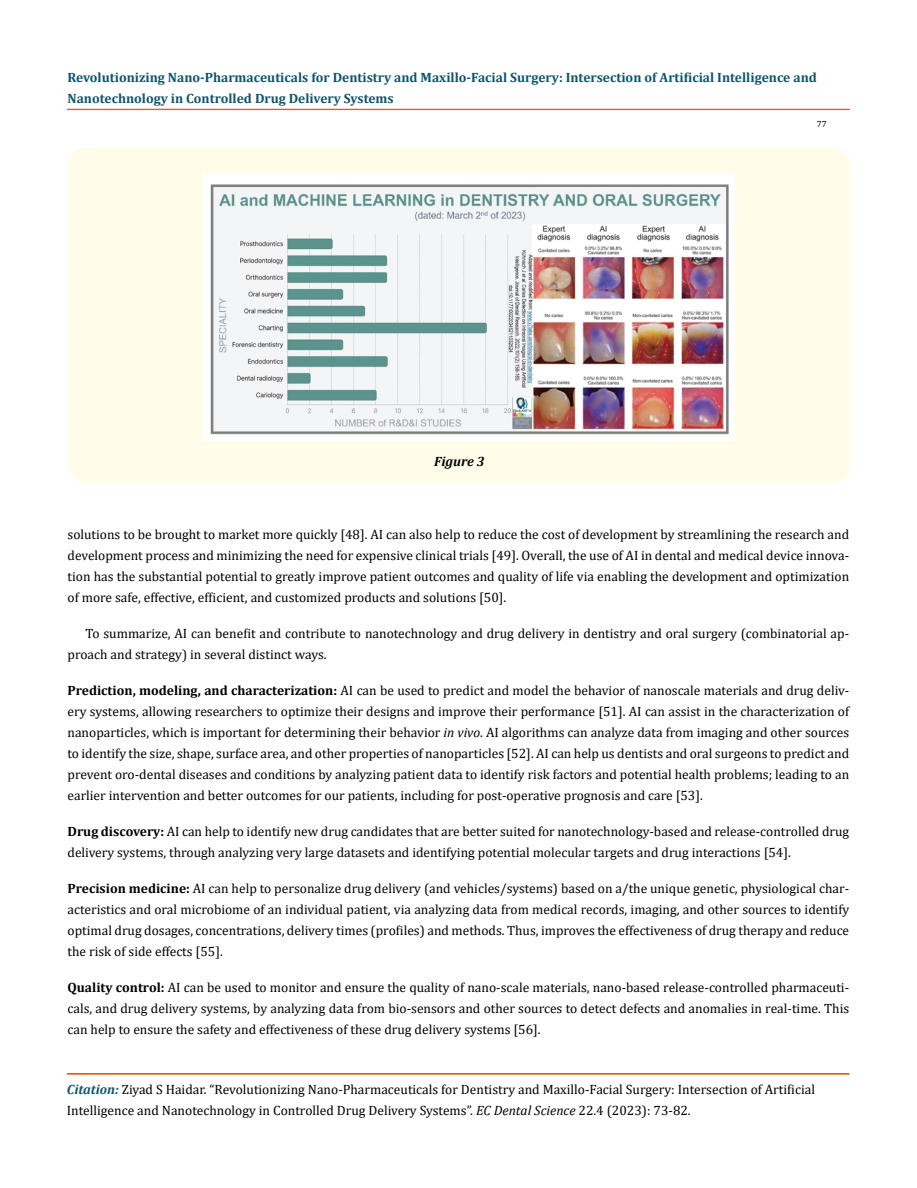
<style>
.page{position:relative;width:917px;height:1188px;background:#fff}
.page>*{position:absolute;margin:0;border:0;box-sizing:border-box;transform-origin:0 0}
.t1{font:13.5px/21px "Cambria";color:#000;text-align:justify}
.t2{font:700 13.5px/21px "Cambria";color:#0e546a}
.t3{font:italic 700 13.5px "Cambria";color:#000}
.t4{font:9px "Cambria";color:#000}
.s1{font-weight:700}
.s2{font-style:italic}
.s3{font-weight:700;font-style:italic;color:#0e546a}
</style>
<div class="page">
<div style="left:67px;top:109px;width:782px;height:1px;border:1px solid #e05d1a"></div>
<div style="left:68px;top:148px;width:782px;height:335px;background:#fffde9;border-radius:18px"></div>
<img style="left:202px;top:173px;width:532px;height:267px">
<p class="t2" style="left:68px;top:67px;width:750px">Revolutionizing Nano-Pharmaceuticals for Dentistry and Maxillo-Facial Surgery: Intersection of Artificial Intelligence and<br>Nanotechnology in Controlled Drug Delivery Systems</p>
<p class="t3" style="left:434px;top:451px;width:52px">Figure 3</p>
<p class="t4" style="left:816px;top:118px;width:11px">77</p>
<p class="t1" style="left:68px;top:523px;width:783px">solutions to be brought to market more quickly [48]. AI can also help to reduce the cost of development by streamlining the research and development process and minimizing the need for expensive clinical trials [49]. Overall, the use of AI in dental and medical device innova&shy;tion has the substantial potential to greatly improve patient outcomes and quality of life via enabling the development and optimization of more safe, effective, efficient, and customized products and solutions [50].</p>
<p class="t1" style="left:67px;top:622px;width:783px;text-indent:18px">To summarize, AI can benefit and contribute to nanotechnology and drug delivery in dentistry and oral surgery (combinatorial ap&shy;proach and strategy) in several distinct ways.</p>
<p class="t1" style="left:67px;top:679px;width:783px"><span class="s1">Prediction, modeling, and characterization:</span> AI can be used to predict and model the behavior of nanoscale materials and drug deliv&shy;ery systems, allowing researchers to optimize their designs and improve their performance [51]. AI can assist in the characterization of nanoparticles, which is important for determining their behavior <span class="s2">in vivo</span>. AI algorithms can analyze data from imaging and other sources to identify the size, shape, surface area, and other properties of nanoparticles [52]. AI can help us dentists and oral surgeons to predict and prevent oro-dental diseases and conditions by analyzing patient data to identify risk factors and potential health problems; leading to an earlier intervention and better outcomes for our patients, including for post-operative prognosis and care [53].</p>
<p class="t1" style="left:67px;top:820px;width:783px"><span class="s1">Drug discovery:</span> AI can help to identify new drug candidates that are better suited for nanotechnology-based and release-controlled drug delivery systems, through analyzing very large datasets and identifying potential molecular targets and drug interactions [54].</p>
<p class="t1" style="left:67px;top:877px;width:783px"><span class="s1">Precision medicine:</span> AI can help to personalize drug delivery (and vehicles/systems) based on a/the unique genetic, physiological char&shy;acteristics and oral microbiome of an individual patient, via analyzing data from medical records, imaging, and other sources to identify optimal drug dosages, concentrations, delivery times (profiles) and methods. Thus, improves the effectiveness of drug therapy and reduce the risk of side effects [55].</p>
<p class="t1" style="left:67px;top:976px;width:783px"><span class="s1">Quality control:</span> AI can be used to monitor and ensure the quality of nano-scale materials, nano-based release-controlled pharmaceuti&shy;cals, and drug delivery systems, by analyzing data from bio-sensors and other sources to detect defects and anomalies in real-time. This can help to ensure the safety and effectiveness of these drug delivery systems [56].</p>
<p class="t1" style="left:67px;top:1079px;width:749px"><span class="s3">Citation:</span> Ziyad S Haidar. “Revolutionizing Nano-Pharmaceuticals for Dentistry and Maxillo-Facial Surgery: Intersection of Artificial<br>Intelligence and Nanotechnology in Controlled Drug Delivery Systems”. <span class="s2">EC Dental Science</span> 22.4 (2023): 73-82.</p>
</div>
